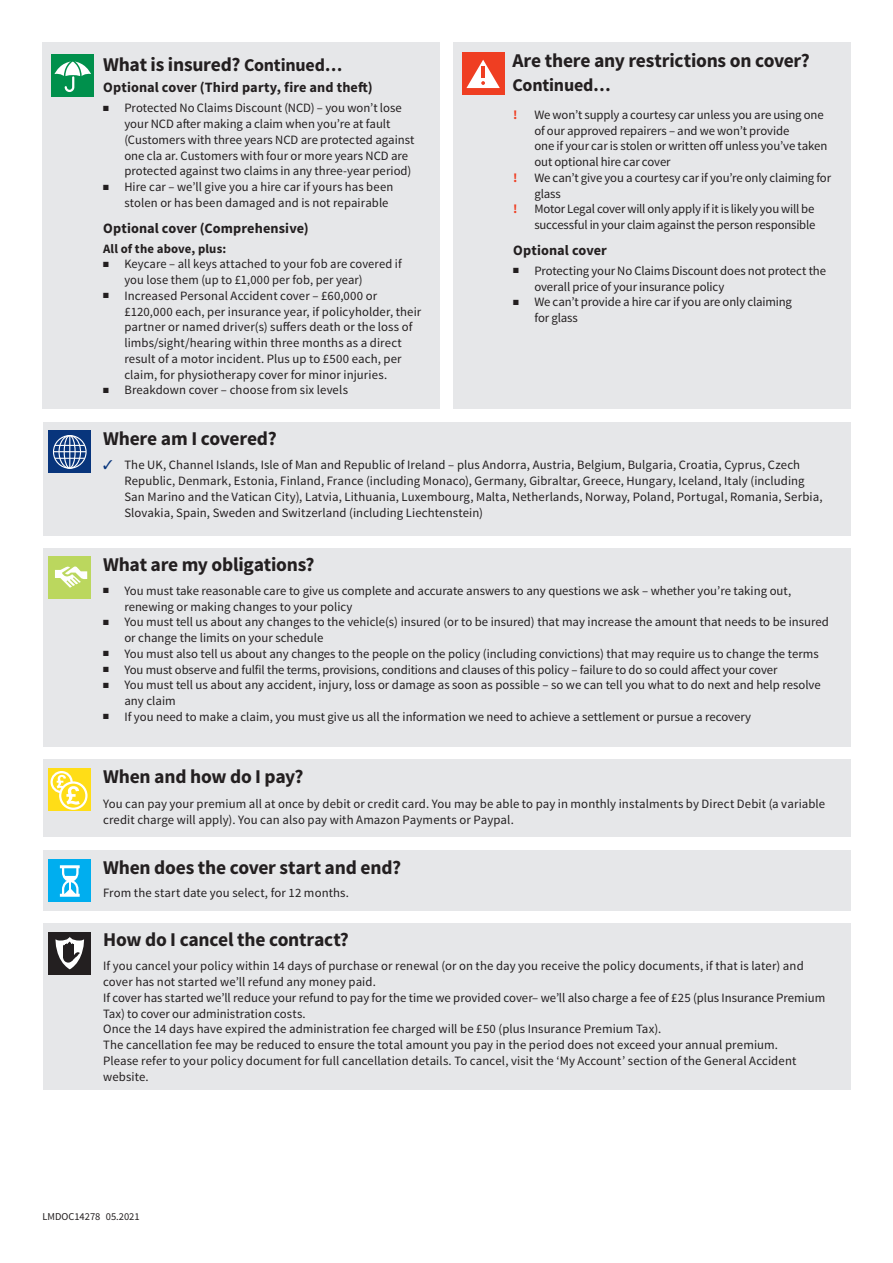
<style>
.page{position:relative;width:893px;height:1263px;background:#fff}
.page>*{position:absolute;margin:0;border:0;box-sizing:border-box;transform-origin:0 0}
.t1{font:700 19.5px "Source Sans Pro";letter-spacing:-.01em;color:#231f20}
.t2{font:700 18px "Source Sans Pro";letter-spacing:-.01em;color:#231f20}
.t3{font:700 14.25px "Source Sans Pro";letter-spacing:.01em;color:#231f20}
.t4{font:12.75px/15.8px "Source Sans Pro";color:#231f20}
.t5{font:700 12.75px "Source Sans Pro";letter-spacing:.015em;color:#231f20}
.t6{font:700 12.75px "Source Sans Pro";color:#ef3e22}
.t7{font:10.5px "Source Sans Pro";color:#231f20}
.s1{font-size:18px}
.s2{color:#08357c}
</style>
<div class="page">
<div style="left:43px;top:422px;width:807px;height:113px;background:#e6e7e9"></div>
<div style="left:48px;top:431px;width:40px;height:40px;background:#08357c"></div>
<svg style="left:49px;top:431px;width:42px;height:42px"></svg>
<div style="left:53px;top:435px;width:34px;height:34px;border:1px solid #fff;border-radius:50%"></div>
<div style="left:58px;top:435px;width:23px;height:34px;border:1px solid #fff;border-radius:50%"></div>
<div style="left:64px;top:435px;width:12px;height:33px;border:1px solid #fff;border-radius:50%"></div>
<hr style="left:69px;top:435px;width:1px;height:33px;background:#fff">
<hr style="left:54px;top:451px;width:32px;height:1px;background:#fff">
<hr style="left:55px;top:445px;width:30px;height:1px;background:#fff">
<hr style="left:55px;top:458px;width:30px;height:1px;background:#fff">
<div style="left:43px;top:548px;width:807px;height:199px;background:#e6e7e9"></div>
<div style="left:49px;top:556px;width:42px;height:43px;background:#bbd75e"></div>
<svg style="left:55px;top:566px;width:32px;height:22px"></svg>
<div style="left:43px;top:760px;width:807px;height:77px;background:#e6e7e9"></div>
<div style="left:49px;top:769px;width:42px;height:42px;background:#ffdd17"></div>
<svg style="left:52px;top:772px;width:20px;height:20px"></svg>
<div style="left:50px;top:771px;width:23px;height:22px;border:2px solid #fff;border-radius:50%"></div>
<svg style="left:60px;top:782px;width:26px;height:27px"></svg>
<div style="left:59px;top:781px;width:29px;height:29px;border:2px solid #fff;border-radius:50%"></div>
<svg style="left:57px;top:775px;width:23px;height:30px"></svg>
<div style="left:43px;top:850px;width:807px;height:60px;background:#e6e7e9"></div>
<div style="left:49px;top:860px;width:42px;height:42px;background:#00aeef"></div>
<hr style="left:60px;top:865px;width:20px;height:3px;background:#fff">
<hr style="left:60px;top:894px;width:20px;height:3px;background:#fff">
<svg style="left:61px;top:865px;width:19px;height:32px"></svg>
<div style="left:43px;top:923px;width:807px;height:167px;background:#e6e7e9"></div>
<div style="left:49px;top:932px;width:42px;height:42px;background:#231f20"></div>
<svg style="left:55px;top:937px;width:29px;height:32px"></svg>
<div style="left:43px;top:43px;width:397px;height:366px;background:#e6e7e9"></div>
<div style="left:52px;top:55px;width:42px;height:42px;background:#00904c"></div>
<svg style="left:54px;top:61px;width:37px;height:31px"></svg>
<div style="left:453px;top:43px;width:397px;height:366px;background:#e6e7e9"></div>
<div style="left:462px;top:53px;width:42px;height:42px;background:#ef3e22"></div>
<svg style="left:466px;top:60px;width:34px;height:28px"></svg>
<h1 class="t1" style="left:103px;top:52px;width:241px">What is insured? <span class="s1">Continued…</span></h1>
<p class="t3" style="left:103px;top:78px;width:271px">Optional cover (Third party, fire and theft)</p>
<p class="t4" style="left:124px;top:100px;width:292px;text-indent:-21px">■ Protected No Claims Discount (NCD) – you won’t lose your NCD after making a claim when you’re at fault (Customers with three years NCD are protected against one cla ar. Customers with four or more years NCD are protected against two claims in any three-year period)</p>
<p class="t4" style="left:124px;top:179px;width:270px;text-indent:-21px">■ Hire car – we’ll give you a hire car if yours has been stolen or has been damaged and is not repairable</p>
<p class="t3" style="left:103px;top:219px;width:207px">Optional cover (Comprehensive)</p>
<p class="t5" style="left:103px;top:240px;width:125px">All of the above, plus:</p>
<p class="t4" style="left:124px;top:256px;width:279px;text-indent:-21px">■ Keycare – all keys attached to your fob are covered if you lose them (up to £1,000 per fob, per year)</p>
<p class="t4" style="left:124px;top:288px;width:298px;text-indent:-21px">■ Increased Personal Accident cover – £60,000 or £120,000 each, per insurance year, if policyholder, their partner or named driver(s) suffers death or the loss of limbs/sight/hearing within three months as a direct result of a motor incident. Plus up to £500 each, per claim, for physiotherapy cover for minor injuries.</p>
<p class="t4" style="left:103px;top:382px;width:246px">■ Breakdown cover – choose from six levels</p>
<h1 class="t1" style="left:512px;top:48px;width:299px">Are there any restrictions on cover?</h1>
<h2 class="t2" style="left:512px;top:74px;width:100px">Continued…</h2>
<p class="t6" style="left:513px;top:106px;width:6px">!</p>
<p class="t4" style="left:534px;top:107px;width:294px">We won’t supply a courtesy car unless you are using one of our approved repairers – and we won’t provide<br>one if your car is stolen or written off unless you’ve taken out optional hire car cover</p>
<p class="t6" style="left:513px;top:169px;width:6px">!</p>
<p class="t4" style="left:534px;top:170px;width:298px">We can’t give you a courtesy car if you’re only claiming for glass</p>
<p class="t6" style="left:513px;top:201px;width:6px">!</p>
<p class="t4" style="left:534px;top:201px;width:283px">Motor Legal cover will only apply if it is likely you will be successful in your claim against the person responsible</p>
<p class="t3" style="left:513px;top:241px;width:95px">Optional cover</p>
<p class="t4" style="left:534px;top:263px;width:293px;text-indent:-21px">■ Protecting your No Claims Discount does not protect the overall price of your insurance policy</p>
<p class="t4" style="left:534px;top:294px;width:259px;text-indent:-21px">■ We can’t provide a hire car if you are only claiming for glass</p>
<h1 class="t1" style="left:103px;top:426px;width:175px">Where am I covered?</h1>
<p class="t4" style="left:124px;top:458px;width:700px;text-indent:-21px"><span class="s2">✓</span> The UK, Channel Islands, Isle of Man and Republic of Ireland – plus Andorra, Austria, Belgium, Bulgaria, Croatia, Cyprus, Czech Republic, Denmark, Estonia, Finland, France (including Monaco), Germany, Gibraltar, Greece, Hungary, Iceland, Italy (including San Marino and the Vatican City), Latvia, Lithuania, Luxembourg, Malta, Netherlands, Norway, Poland, Portugal, Romania, Serbia, Slovakia, Spain, Sweden and Switzerland (including Liechtenstein)</p>
<h1 class="t1" style="left:103px;top:552px;width:213px">What are my obligations?</h1>
<p class="t4" style="left:124px;top:583px;width:668px;text-indent:-21px">■ You must take reasonable care to give us complete and accurate answers to any questions we ask – whether you’re taking out, renewing or making changes to your policy</p>
<p class="t4" style="left:124px;top:614px;width:706px;text-indent:-21px">■ You must tell us about any changes to the vehicle(s) insured (or to be insured) that may increase the amount that needs to be insured or change the limits on your schedule</p>
<p class="t4" style="left:103px;top:646px;width:717px">■ You must also tell us about any changes to the people on the policy (including convictions) that may require us to change the terms</p>
<p class="t4" style="left:103px;top:662px;width:676px">■ You must observe and fulfil the terms, provisions, conditions and clauses of this policy – failure to do so could affect your cover</p>
<p class="t4" style="left:124px;top:677px;width:698px;text-indent:-21px">■ You must tell us about any accident, injury, loss or damage as soon as possible – so we can tell you what to do next and help resolve any claim</p>
<p class="t4" style="left:103px;top:709px;width:649px">■ If you need to make a claim, you must give us all the information we need to achieve a settlement or pursue a recovery</p>
<h1 class="t1" style="left:103px;top:764px;width:202px">When and how do I pay?</h1>
<p class="t4" style="left:103px;top:796px;width:724px">You can pay your premium all at once by debit or credit card. You may be able to pay in monthly instalments by Direct Debit (a variable credit charge will apply). You can also pay with Amazon Payments or Paypal.</p>
<h1 class="t1" style="left:103px;top:855px;width:299px">When does the cover start and end?</h1>
<p class="t4" style="left:103px;top:885px;width:247px">From the start date you select, for 12 months.</p>
<h1 class="t1" style="left:103px;top:927px;width:247px">How do I cancel the contract?</h1>
<p class="t4" style="left:103px;top:958px;width:724px">If you cancel your policy within 14 days of purchase or renewal (or on the day you receive the policy documents, if that is later) and cover has not started we’ll refund any money paid.<br>If cover has started we’ll reduce your refund to pay for the time we provided cover– we’ll also charge a fee of £25 (plus Insurance Premium Tax) to cover our administration costs.<br>Once the 14 days have expired the administration fee charged will be £50 (plus Insurance Premium Tax).<br>The cancellation fee may be reduced to ensure the total amount you pay in the period does not exceed your annual premium.<br>Please refer to your policy document for full cancellation details. To cancel, visit the ‘My Account’ section of the General Accident website.</p>
<p class="t7" style="left:43px;top:1210px;width:99px">LMDOC14278 05.2021</p>
</div>
